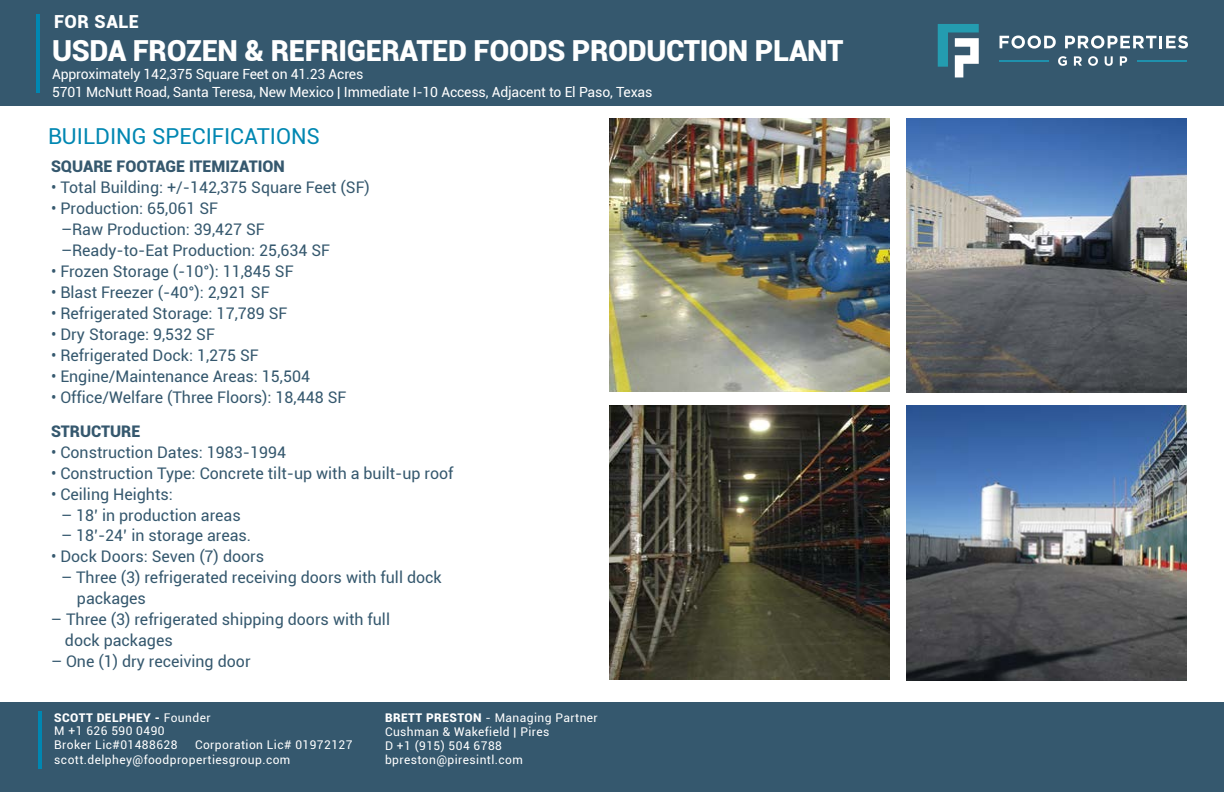
<style>
.page{position:relative;width:1224px;height:792px;background:#fff}
.page>*{position:absolute;margin:0;border:0;box-sizing:border-box;transform-origin:0 0}
.t1{font:900 29px "Roboto";letter-spacing:-.01em;color:#fff}
.t2{font:22px "Roboto";color:#0087b2}
.t3{font:900 18px "Roboto";letter-spacing:.03em;color:#fff}
.t4{font:16px/21px "Roboto";color:#35586e}
.t5{font:900 16px "Roboto";color:#35586e}
.t6{font:14px/18px "Roboto";letter-spacing:-.01em;color:#fff}
.t7{font:12px/14px "Roboto";letter-spacing:.035em;color:#fff}
.s1{font-weight:900}
</style>
<div class="page">
<div style="left:0;top:0;width:1224px;height:106px;background:#35586e"></div>
<hr style="left:36px;top:14px;width:4px;height:79px;background:#0087b2">
<svg style="left:938px;top:24px;width:41px;height:53px"></svg>
<svg style="left:1000px;top:36px;width:56px;height:13px"></svg>
<svg style="left:1065px;top:36px;width:123px;height:13px"></svg>
<svg style="left:1058px;top:56px;width:9px;height:10px"></svg>
<svg style="left:1074px;top:56px;width:8px;height:10px"></svg>
<svg style="left:1088px;top:56px;width:10px;height:10px"></svg>
<svg style="left:1105px;top:56px;width:8px;height:10px"></svg>
<svg style="left:1120px;top:56px;width:7px;height:10px"></svg>
<hr style="left:999px;top:60px;width:49px;height:1px;background:#1f91ad">
<hr style="left:1138px;top:60px;width:49px;height:1px;background:#1f91ad">
<div style="left:0;top:702px;width:1224px;height:90px;background:#35586e"></div>
<hr style="left:38px;top:711px;width:3px;height:57px;background:#0087b2">
<img style="left:609px;top:118px;width:281px;height:274px">
<img style="left:609px;top:406px;width:281px;height:274px">
<img style="left:906px;top:118px;width:281px;height:274px">
<img style="left:906px;top:406px;width:281px;height:274px">
<p class="t3" style="left:54px;top:9px;width:87px">FOR SALE</p>
<h1 class="t1" style="left:52px;top:30px;width:793px">USDA FROZEN &amp; REFRIGERATED FOODS PRODUCTION PLANT</h1>
<p class="t6" style="left:52px;top:64px;width:602px">Approximately 142,375 Square Feet on 41.23 Acres<br>5701 McNutt Road, Santa Teresa, New Mexico | Immediate I-10 Access, Adjacent to El Paso, Texas</p>
<h2 class="t2" style="left:48px;top:121px;width:274px">BUILDING SPECIFICATIONS</h2>
<p class="t5" style="left:51px;top:155px;width:235px">SQUARE FOOTAGE ITEMIZATION</p>
<p class="t4" style="left:51px;top:176px;width:320px">• Total Building: +/-142,375 Square Feet (SF)</p>
<p class="t4" style="left:61px;top:197px;width:271px;text-indent:-10px">• Production: 65,061 SF<br>–Raw Production: 39,427 SF –Ready-to-Eat Production: 25,634 SF</p>
<p class="t4" style="left:51px;top:260px;width:244px">• Frozen Storage (-10°): 11,845 SF</p>
<p class="t4" style="left:51px;top:281px;width:220px">• Blast Freezer (-40°): 2,921 SF</p>
<p class="t4" style="left:51px;top:302px;width:238px">• Refrigerated Storage: 17,789 SF</p>
<p class="t4" style="left:51px;top:323px;width:165px">• Dry Storage: 9,532 SF</p>
<p class="t4" style="left:51px;top:344px;width:209px">• Refrigerated Dock: 1,275 SF</p>
<p class="t4" style="left:51px;top:365px;width:261px">• Engine/Maintenance Areas: 15,504</p>
<p class="t4" style="left:51px;top:386px;width:297px">• Office/Welfare (Three Floors): 18,448 SF</p>
<p class="t5" style="left:51px;top:420px;width:91px">STRUCTURE</p>
<p class="t4" style="left:51px;top:441px;width:237px">• Construction Dates: 1983-1994</p>
<p class="t4" style="left:51px;top:462px;width:404px">• Construction Type: Concrete tilt-up with a built-up roof</p>
<p class="t4" style="left:51px;top:483px;width:123px">• Ceiling Heights:</p>
<p class="t4" style="left:61px;top:504px;width:181px">– 18’ in production areas</p>
<p class="t4" style="left:61px;top:525px;width:192px">– 18’-24’ in storage areas.</p>
<p class="t4" style="left:51px;top:546px;width:215px">• Dock Doors: Seven (7) doors</p>
<p class="t4" style="left:77px;top:567px;width:366px;text-indent:-16px">– Three (3) refrigerated receiving doors with full dock packages</p>
<p class="t4" style="left:65px;top:609px;width:327px;text-indent:-14px">– Three (3) refrigerated shipping doors with full dock packages</p>
<p class="t4" style="left:51px;top:651px;width:201px">– One (1) dry receiving door</p>
<p class="t7" style="left:54px;top:711px;width:158px;line-height:13.5px"><span class="s1">SCOTT DELPHEY -</span> Founder<br>M +1 626 590 0490<br>Broker Lic#01488628</p>
<p class="t7" style="left:54px;top:737px;width:300px;line-height:15px;text-indent:141px">Corporation Lic# 01972127 scott.delphey@foodpropertiesgroup.com</p>
<p class="t7" style="left:385px;top:710px;width:214px"><span class="s1">BRETT PRESTON</span> - Managing Partner<br>Cushman &amp; Wakefield | Pires<br>D +1 (915) 504 6788 bpreston@piresintl.com</p>
</div>
